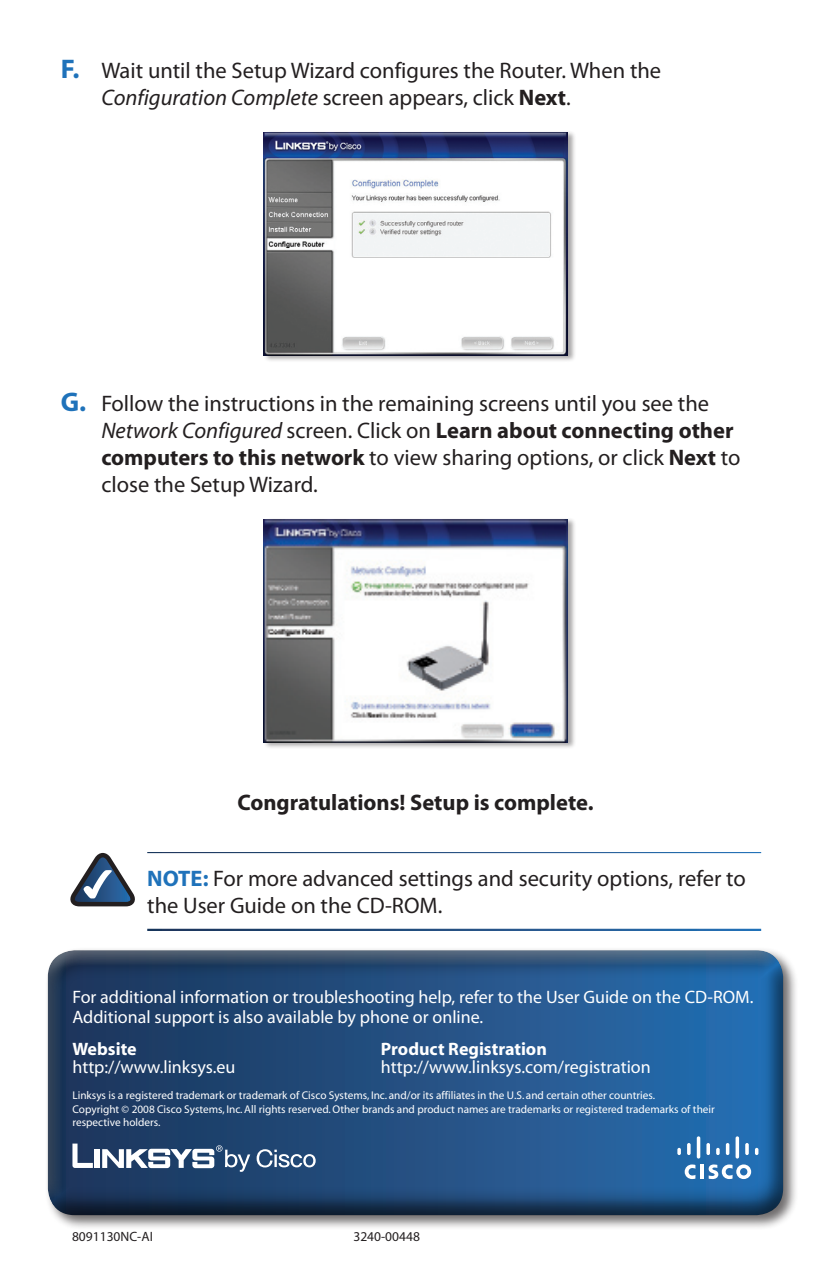
<style>
.page{position:relative;width:831px;height:1276px;background:#fff}
.page>*{position:absolute;margin:0;border:0;box-sizing:border-box;transform-origin:0 0}
.QI_Body_Full{font:22.5px/27px "Myriad Pro";color:#231f20}
.Note_Full{font:22.5px/27px "Myriad Pro";color:#231f20}
.Congratulations{font:700 22.5px "Myriad Pro";color:#231f20}
.Contact_Text_Black{font:18px/20.2px "Myriad Pro";color:#fff}
.Contact_Text{font:18px/18px "Myriad";color:#fff}
.Data_Code{font:13.5px "Myriad Pro";color:#231f20}
.Copyright_Text{font:11.25px/13.5px "Myriad";color:#fff}
.s1{font-weight:700;font-size:27px;color:#1f72ba}
.s2{font-style:italic}
.s3{font-weight:700}
.s4{font-weight:700;color:#1f72ba}
</style>
<div class="page">
<div style="left:44px;top:947px;width:762px;height:291px;background:#231f20;opacity:.65"></div>
<div style="left:46px;top:949px;width:738px;height:268px;background:#231f20;opacity:.75"></div>
<svg style="left:256px;top:1149px;width:59px;height:18px"></svg>
<div style="left:95px;top:1149px;width:5px;height:19px;background:#fff"></div>
<svg style="left:72px;top:1143px;width:21px;height:25px"></svg>
<svg style="left:102px;top:1145px;width:148px;height:27px"></svg>
<hr style="left:700px;top:1165px;width:3px;height:14px;background:#fff">
<svg style="left:684px;top:1164px;width:11px;height:15px"></svg>
<svg style="left:708px;top:1164px;width:42px;height:15px"></svg>
<svg style="left:677px;top:1148px;width:3px;height:7px"></svg>
<svg style="left:686px;top:1143px;width:4px;height:12px"></svg>
<svg style="left:696px;top:1136px;width:4px;height:22px"></svg>
<svg style="left:706px;top:1143px;width:3px;height:12px"></svg>
<svg style="left:716px;top:1148px;width:3px;height:7px"></svg>
<svg style="left:725px;top:1143px;width:4px;height:12px"></svg>
<hr style="left:735px;top:1136px;width:3px;height:22px;background:#fff;border-radius:2px">
<svg style="left:745px;top:1143px;width:3px;height:12px"></svg>
<svg style="left:754px;top:1148px;width:4px;height:7px"></svg>
<div style="left:263px;top:130px;width:321px;height:240px;background:#231f20;opacity:.4"></div>
<img style="left:263px;top:133px;width:304px;height:222px">
<div style="left:263px;top:517px;width:321px;height:240px;background:#231f20;opacity:.4"></div>
<img style="left:263px;top:520px;width:304px;height:222px">
<svg style="left:70px;top:853px;width:65px;height:53px"></svg>
<p class="QI_Body_Full" style="left:101px;top:56px;width:561px;text-indent:-40px"><span class="s1">F.</span> Wait until the Setup Wizard configures the Router. When the<br><span class="s2">Configuration Complete</span> screen appears, click <span class="s3">Next</span>.</p>
<p class="QI_Body_Full" style="left:101px;top:389px;width:640px;text-indent:-40px"><span class="s1">G.</span> Follow the instructions in the remaining screens until you see the <span class="s2">Network Configured</span> screen. Click on <span class="s3">Learn about connecting other computers to this network</span> to view sharing options, or click <span class="s3">Next</span> to close the Setup Wizard.</p>
<p class="Congratulations" style="left:237px;top:788px;width:357px">Congratulations! Setup is complete.</p>
<p class="Note_Full" style="left:147px;top:864px;width:600px"><span class="s4">NOTE:</span> For more advanced settings and security options, refer to the User Guide on the CD-ROM.</p>
<p class="Contact_Text_Black" style="left:72px;top:986px;width:682px">For additional information or troubleshooting help, refer to the User Guide on the CD-ROM.<br>Additional support is also available by phone or online.</p>
<p class="Contact_Text" style="left:72px;top:1040px;width:164px"><span class="s3">Website </span>http://www.linksys.eu</p>
<p class="Contact_Text" style="left:381px;top:1040px;width:271px"><span class="s3">Product Registration </span>http://www.linksys.com/registration</p>
<p class="Copyright_Text" style="left:72px;top:1089px;width:643px">Linksys is a registered trademark or trademark of Cisco Systems, Inc. and/or its affiliates in the U.S. and certain other countries.<br>Copyright © 2008 Cisco Systems, Inc. All rights reserved. Other brands and product names are trademarks or registered trademarks of their respective holders.</p>
<p class="Data_Code" style="left:72px;top:1228px;width:82px">8091130NC-AI</p>
<p class="Data_Code" style="left:353px;top:1228px;width:68px">3240-00448</p>
</div>
